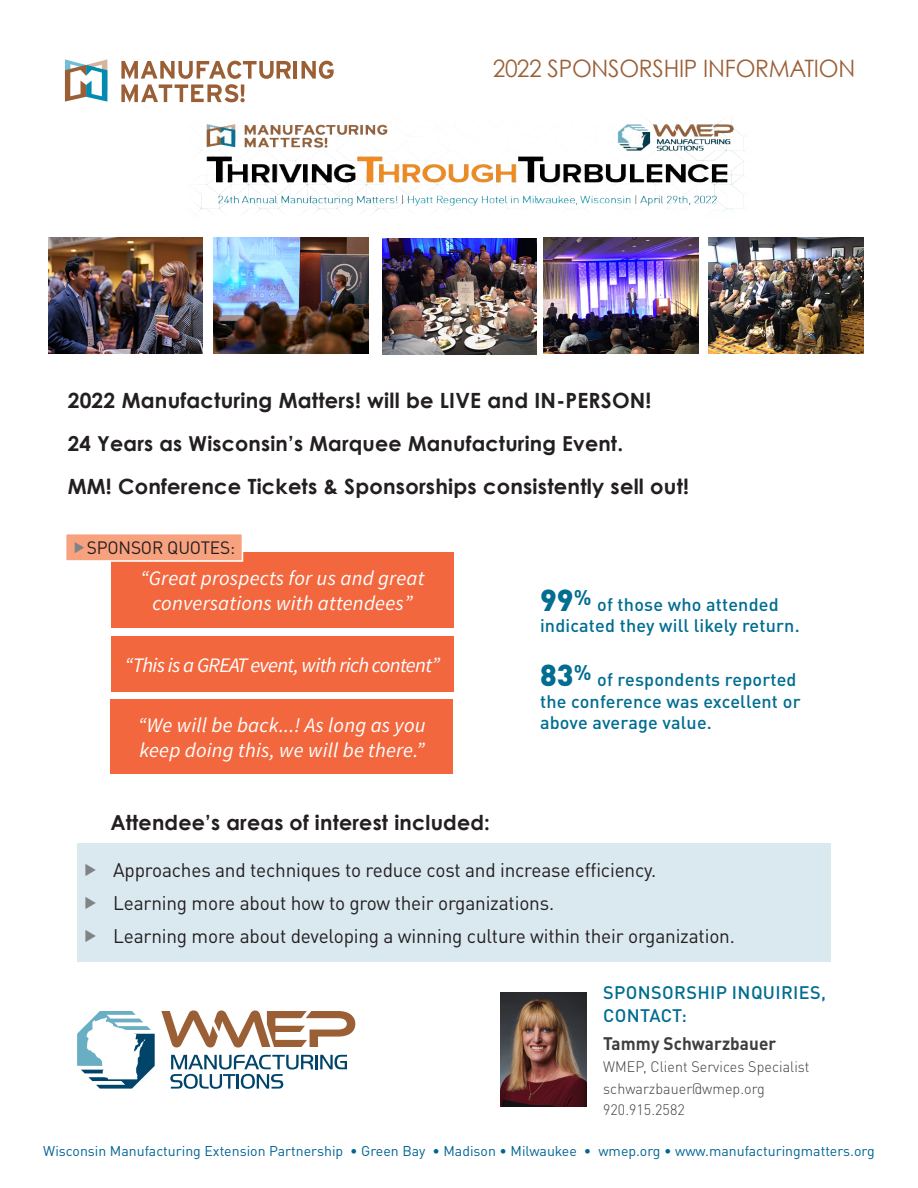
<style>
.page{position:relative;width:918px;height:1188px;background:#fff}
.page>*{position:absolute;margin:0;border:0;box-sizing:border-box;transform-origin:0 0}
.Body{font:24px "Century Gothic";letter-spacing:-.01em;color:#9b5f36;scale:.95 1}
.Subheadblue{font:700 21px "Century Gothic";letter-spacing:.01em;color:#231f20}
.Subheadblue-2{font:700 20.7px "Century Gothic";letter-spacing:.01em;color:#231f20}
.Subheadblue-3{font:italic 20.55px/24.8px "Source Sans Pro";letter-spacing:.01em;color:#fff;text-align:center}
.Subheadblue-4{font:italic 20.55px "Source Sans Pro";letter-spacing:-.03em;color:#fff}
.t1{font:19.5px "DIN Pro";letter-spacing:-.01em;color:#231f20}
.Subheadblue-5{font:500 18px/21.6px "DIN Pro";letter-spacing:.01em;color:#006d91}
.subhead_small{font:500 18px/22.5px "DIN Pro";letter-spacing:.02em;color:#006d91}
.Body-2{font:700 18px "DIN Pro";letter-spacing:.005em;color:#3e3e3f;scale:.95 1}
.t2{font:17.7px "DIN Pro";letter-spacing:-.01em;color:#231f20}
.Body-3{font:300 15px/21.8px "DIN Pro";letter-spacing:.005em;color:#3e3e3f;scale:.95 1}
.body{font:14.1px "DIN Pro";color:#006494}
.s1{font-weight:900;font-size:30px}
</style>
<div class="page">
<img style="left:49px;top:238px;width:154px;height:116px">
<img style="left:214px;top:238px;width:154px;height:116px">
<img style="left:382px;top:238px;width:154px;height:116px">
<img style="left:544px;top:238px;width:154px;height:116px">
<img style="left:709px;top:238px;width:154px;height:116px">
<div style="left:77px;top:843px;width:753px;height:119px;background:#dae8f0"></div>
<div style="left:111px;top:552px;width:343px;height:76px;background:#f2673e"></div>
<div style="left:111px;top:636px;width:343px;height:56px;background:#f2673e"></div>
<div style="left:66px;top:534px;width:176px;height:27px;background:#f7a17e"></div>
<div style="left:65px;top:533px;width:178px;height:29px;border:2px solid #fff"></div>
<div style="left:111px;top:699px;width:342px;height:75px;background:#f2673e"></div>
<img style="left:500px;top:992px;width:87px;height:115px">
<hr style="left:315px;top:1055px;width:3px;height:14px;background:#00446a">
<svg style="left:320px;top:1055px;width:27px;height:14px"></svg>
<svg style="left:170px;top:1055px;width:143px;height:34px"></svg>
<svg style="left:161px;top:1010px;width:194px;height:37px"></svg>
<svg style="left:77px;top:1011px;width:78px;height:78px"></svg>
<svg style="left:65px;top:59px;width:42px;height:43px"></svg>
<hr style="left:294px;top:61px;width:3px;height:18px;background:#9b5f36">
<svg style="left:302px;top:61px;width:32px;height:18px"></svg>
<svg style="left:121px;top:61px;width:170px;height:41px"></svg>
<img style="left:195px;top:119px;width:550px;height:95px">
<p class="Body" style="left:493px;top:54px;width:383px">2022 SPONSORSHIP INFORMATION</p>
<p class="Subheadblue" style="left:68px;top:387px;width:585px">2022 Manufacturing Matters! will be LIVE and IN-PERSON!</p>
<p class="Subheadblue-2" style="left:68px;top:430px;width:557px">24 Years as Wisconsin’s Marquee Manufacturing Event.</p>
<p class="Subheadblue" style="left:68px;top:473px;width:623px">MM! Conference Tickets &amp; Sponsorships consistently sell out!</p>
<p class="t2" style="left:87px;top:534px;width:150px">SPONSOR QUOTES:</p>
<p class="Subheadblue-3" style="left:140px;top:566px;width:286px">“Great prospects for us and great conversations with attendees”</p>
<p class="Subheadblue-4" style="left:125px;top:652px;width:317px">“This is a GREAT event, with rich content”</p>
<p class="Subheadblue-3" style="left:138px;top:713px;width:289px;text-align:left">“We will be back...! As long as you keep doing this, we will be there.”</p>
<p class="Subheadblue-2" style="left:110px;top:810px;width:381px">Attendee’s areas of interest included:</p>
<p class="Subheadblue-5" style="left:540px;top:591px;width:261px"><span class="s1">99</span><sup>%</sup> of those who attended indicated they will likely return.</p>
<p class="Subheadblue-5" style="left:540px;top:667px;width:262px"><span class="s1">83</span><sup>%</sup> of respondents reported the conference was excellent or above average value.</p>
<p class="t1" style="left:113px;top:855px;width:545px">Approaches and techniques to reduce cost and increase efficiency.</p>
<p class="t1" style="left:113px;top:888px;width:443px">Learning more about how to grow their organizations.</p>
<p class="t1" style="left:113px;top:921px;width:623px">Learning more about developing a winning culture within their organization.</p>
<p class="subhead_small" style="left:603px;top:980px;width:224px">SPONSORSHIP INQUIRIES,<br>CONTACT:</p>
<p class="Body-2" style="left:603px;top:1029px;width:184px">Tammy Schwarzbauer</p>
<p class="Body-3" style="left:603px;top:1054px;width:219px">WMEP, Client Services Specialist schwarzbauer@wmep.org<br>920.915.2582</p>
<p class="body" style="left:43px;top:1139px;width:833px">Wisconsin Manufacturing Extension Partnership • Green Bay • Madison • Milwaukee • wmep.org • www.manufacturingmatters.org</p>
</div>
